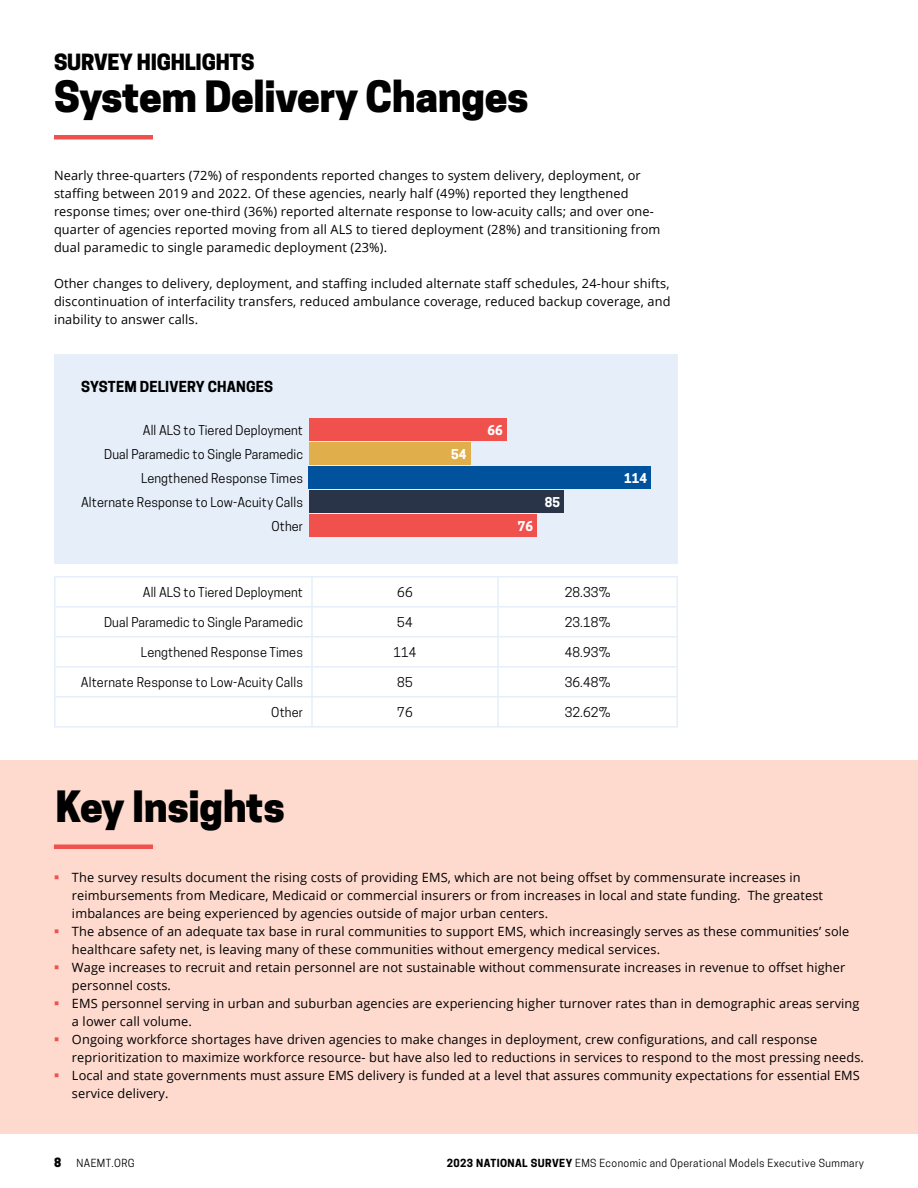
<style>
.page{position:relative;width:918px;height:1188px;background:#fff}
.page>*{position:absolute;margin:0;border:0;box-sizing:border-box;transform-origin:0 0}
.t1{font:800 40.5px "Cooper Hewitt";letter-spacing:-.01em;color:#000}
.t2{font:800 21px "Cooper Hewitt";letter-spacing:-.01em;color:#000}
.t3{font:700 14.25px "Cooper Hewitt";letter-spacing:.01em;color:#000}
.t4{font:12.75px/18px "Open Sans";letter-spacing:.01em;color:#000}
.t5{font:12.75px/24px "Cooper Hewitt";letter-spacing:.01em;color:#000;text-align:right}
.t6{font:700 12.75px "Cooper Hewitt";color:#fff}
.t7{font:800 12px "Cooper Hewitt";color:#000}
.t8{font:10.5px "Cooper Hewitt";letter-spacing:.04em;color:#000}
.s1{color:#f0514c}
.s2{font-weight:700}
</style>
<div class="page">
<div style="left:54px;top:135px;width:99px;height:5px;background:#f0514c"></div>
<div style="left:0;top:760px;width:918px;height:374px;background:#fdd9ce"></div>
<div style="left:54px;top:354px;width:624px;height:210px;background:#e5eef9"></div>
<div style="left:309px;top:418px;width:198px;height:23px;background:#f0514d"></div>
<div style="left:309px;top:442px;width:162px;height:23px;background:#e1ae4c"></div>
<div style="left:309px;top:466px;width:342px;height:23px;background:#00529c"></div>
<div style="left:309px;top:490px;width:255px;height:23px;background:#293449"></div>
<div style="left:309px;top:514px;width:228px;height:23px;background:#f0514d"></div>
<hr style="left:54px;top:576px;width:258px;height:2px;background:#e5eef9">
<hr style="left:54px;top:578px;width:2px;height:28px;background:#e5eef9">
<hr style="left:312px;top:576px;width:186px;height:2px;background:#e5eef9">
<hr style="left:311px;top:578px;width:2px;height:28px;background:#e5eef9">
<hr style="left:498px;top:576px;width:180px;height:2px;background:#e5eef9">
<hr style="left:497px;top:578px;width:2px;height:28px;background:#e5eef9">
<hr style="left:676px;top:578px;width:2px;height:28px;background:#e5eef9">
<hr style="left:54px;top:606px;width:258px;height:2px;background:#e5eef9">
<hr style="left:54px;top:608px;width:2px;height:28px;background:#e5eef9">
<hr style="left:312px;top:606px;width:186px;height:2px;background:#e5eef9">
<hr style="left:311px;top:608px;width:2px;height:28px;background:#e5eef9">
<hr style="left:498px;top:606px;width:180px;height:2px;background:#e5eef9">
<hr style="left:497px;top:608px;width:2px;height:28px;background:#e5eef9">
<hr style="left:676px;top:608px;width:2px;height:28px;background:#e5eef9">
<hr style="left:54px;top:636px;width:258px;height:2px;background:#e5eef9">
<hr style="left:54px;top:638px;width:2px;height:28px;background:#e5eef9">
<hr style="left:312px;top:636px;width:186px;height:2px;background:#e5eef9">
<hr style="left:311px;top:638px;width:2px;height:28px;background:#e5eef9">
<hr style="left:498px;top:636px;width:180px;height:2px;background:#e5eef9">
<hr style="left:497px;top:638px;width:2px;height:28px;background:#e5eef9">
<hr style="left:676px;top:638px;width:2px;height:28px;background:#e5eef9">
<hr style="left:54px;top:666px;width:258px;height:2px;background:#e5eef9">
<hr style="left:54px;top:668px;width:2px;height:28px;background:#e5eef9">
<hr style="left:312px;top:666px;width:186px;height:2px;background:#e5eef9">
<hr style="left:311px;top:668px;width:2px;height:28px;background:#e5eef9">
<hr style="left:498px;top:666px;width:180px;height:2px;background:#e5eef9">
<hr style="left:497px;top:668px;width:2px;height:28px;background:#e5eef9">
<hr style="left:676px;top:668px;width:2px;height:28px;background:#e5eef9">
<hr style="left:54px;top:696px;width:258px;height:2px;background:#e5eef9">
<hr style="left:54px;top:698px;width:2px;height:28px;background:#e5eef9">
<hr style="left:312px;top:696px;width:186px;height:2px;background:#e5eef9">
<hr style="left:311px;top:698px;width:2px;height:28px;background:#e5eef9">
<hr style="left:498px;top:696px;width:180px;height:2px;background:#e5eef9">
<hr style="left:497px;top:698px;width:2px;height:28px;background:#e5eef9">
<hr style="left:676px;top:698px;width:2px;height:28px;background:#e5eef9">
<hr style="left:54px;top:726px;width:258px;height:2px;background:#e5eef9">
<hr style="left:312px;top:726px;width:186px;height:2px;background:#e5eef9">
<hr style="left:498px;top:726px;width:180px;height:2px;background:#e5eef9">
<div style="left:54px;top:844px;width:99px;height:5px;background:#f0514c"></div>
<h2 class="t2" style="left:54px;top:49px;width:202px">SURVEY HIGHLIGHTS</h2>
<h1 class="t1" style="left:54px;top:72px;width:476px">System Delivery Changes</h1>
<p class="t4" style="left:54px;top:166px;width:608px">Nearly three-quarters (72%) of respondents reported changes to system delivery, deployment, or staffing between 2019 and 2022. Of these agencies, nearly half (49%) reported they lengthened response times; over one-third (36%) reported alternate response to low-acuity calls; and over one&shy;quarter of agencies reported moving from all ALS to tiered deployment (28%) and transitioning from dual paramedic to single paramedic deployment (23%).</p>
<p class="t4" style="left:54px;top:274px;width:618px;text-align:justify">Other changes to delivery, deployment, and staffing included alternate staff schedules, 24-hour shifts, discontinuation of interfacility transfers, reduced ambulance coverage, reduced backup coverage, and inability to answer calls.</p>
<p class="t3" style="left:81px;top:378px;width:194px">SYSTEM DELIVERY CHANGES</p>
<p class="t5" style="left:81px;top:419px;width:224px">All ALS to Tiered Deployment<br>Dual Paramedic to Single Paramedic<br>Lengthened Response Times<br>Alternate Response to Low-Acuity Calls<br>Other</p>
<p class="t6" style="left:487px;top:423px;width:17px">66</p>
<p class="t6" style="left:451px;top:447px;width:17px">54</p>
<p class="t6" style="left:518px;top:519px;width:17px">76</p>
<p class="t6" style="left:545px;top:495px;width:17px">85</p>
<p class="t6" style="left:624px;top:471px;width:24px">114</p>
<p class="t5" style="left:143px;top:580px;width:162px">All ALS to Tiered Deployment</p>
<p class="t5" style="left:397px;top:580px;width:17px">66</p>
<p class="t5" style="left:565px;top:580px;width:47px">28.33%</p>
<p class="t5" style="left:104px;top:610px;width:200px">Dual Paramedic to Single Paramedic</p>
<p class="t5" style="left:397px;top:610px;width:17px">54</p>
<p class="t5" style="left:565px;top:610px;width:47px">23.18%</p>
<p class="t5" style="left:141px;top:640px;width:164px">Lengthened Response Times</p>
<p class="t5" style="left:393px;top:640px;width:25px">114</p>
<p class="t5" style="left:565px;top:640px;width:47px">48.93%</p>
<p class="t5" style="left:81px;top:670px;width:224px">Alternate Response to Low-Acuity Calls</p>
<p class="t5" style="left:397px;top:670px;width:17px">85</p>
<p class="t5" style="left:565px;top:670px;width:47px">36.48%</p>
<p class="t5" style="left:271px;top:700px;width:33px">Other</p>
<p class="t5" style="left:397px;top:700px;width:17px">76</p>
<p class="t5" style="left:565px;top:700px;width:47px">32.62%</p>
<h1 class="t1" style="left:56px;top:783px;width:231px">Key Insights</h1>
<p class="t4" style="left:72px;top:868px;width:753px;text-indent:-18px"><span class="s1">▪</span> The survey results document the rising costs of providing EMS, which are not being offset by commensurate increases in reimbursements from Medicare, Medicaid or commercial insurers or from increases in local and state funding. The greatest imbalances are being experienced by agencies outside of major urban centers.</p>
<p class="t4" style="left:72px;top:922px;width:779px;text-indent:-18px"><span class="s1">▪</span> The absence of an adequate tax base in rural communities to support EMS, which increasingly serves as these communities’ sole healthcare safety net, is leaving many of these communities without emergency medical services.</p>
<p class="t4" style="left:72px;top:958px;width:775px;text-indent:-18px"><span class="s1">▪</span> Wage increases to recruit and retain personnel are not sustainable without commensurate increases in revenue to offset higher personnel costs.</p>
<p class="t4" style="left:72px;top:994px;width:789px;text-indent:-18px"><span class="s1">▪</span> EMS personnel serving in urban and suburban agencies are experiencing higher turnover rates than in demographic areas serving a lower call volume.</p>
<p class="t4" style="left:72px;top:1030px;width:794px;text-indent:-18px"><span class="s1">▪</span> Ongoing workforce shortages have driven agencies to make changes in deployment, crew configurations, and call response reprioritization to maximize workforce resource- but have also led to reductions in services to respond to the most pressing needs.</p>
<p class="t4" style="left:72px;top:1066px;width:789px;text-indent:-18px"><span class="s1">▪</span> Local and state governments must assure EMS delivery is funded at a level that assures community expectations for essential EMS service delivery.</p>
<p class="t7" style="left:54px;top:1155px;width:9px">8</p>
<p class="t8" style="left:76px;top:1157px;width:60px">NAEMT.ORG</p>
<p class="t8" style="left:447px;top:1157px;width:419px"><span class="s2">2023 NATIONAL SURVEY</span> EMS Economic and Operational Models Executive Summary</p>
</div>
